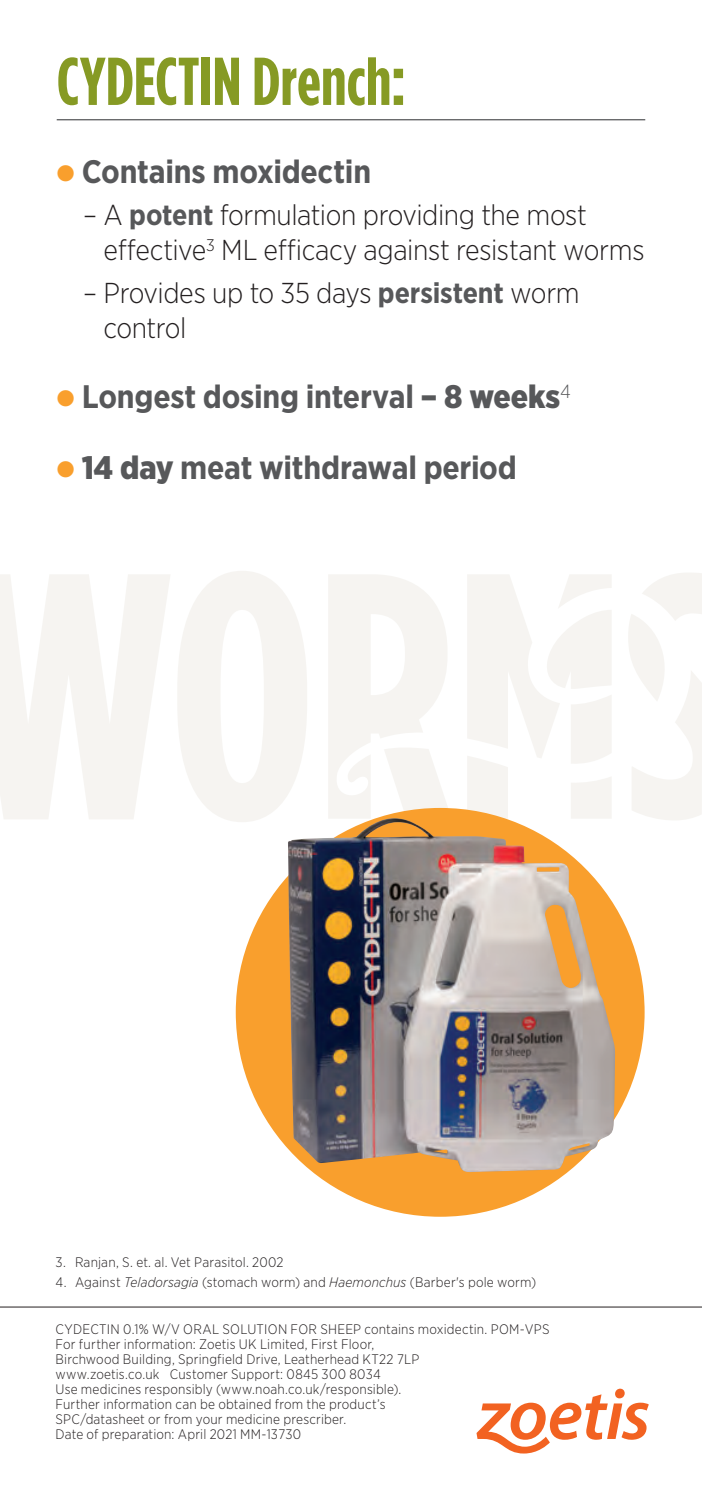
<style>
.page{position:relative;width:702px;height:1489px;background:#fff}
.page>*{position:absolute;margin:0;border:0;box-sizing:border-box;transform-origin:0 0}
._27pt_Cross-Heading{font:700 67.5px "Gotham Condensed";color:#869a24}
.Basic_bold_bullet{font:700 32.5px "Gotham Narrow";letter-spacing:-.01em;color:#57585a}
.Basic_book_bullet{font:300 28.75px/35px "Gotham Narrow";letter-spacing:-.015em;color:#231f20}
.Footnote{font:300 13.75px/15px "Gotham Narrow";letter-spacing:.015em;color:#231f20}
.s1{color:#f99f2d}
.s2{font-weight:700;color:#57585a}
.s3{font-weight:900}
.s4{font-style:italic}
</style>
<div class="page">
<div style="left:615px;top:1388px;width:9px;height:10px;background:#f26221;border-radius:50%"></div>
<svg style="left:476px;top:1394px;width:172px;height:59px"></svg>
<hr style="left:57px;top:119px;width:588px;height:1px;background:#57585a">
<hr style="left:0;top:1306px;width:702px;height:1px;background:#231f20">
<svg style="left:0;top:575px;width:170px;height:244px;fill:#f6f4f1"></svg>
<svg style="left:177px;top:571px;width:130px;height:251px"></svg>
<svg style="left:628px;top:573px;width:74px;height:247px"></svg>
<svg style="left:467px;top:575px;width:144px;height:243px"></svg>
<svg style="left:328px;top:575px;width:119px;height:243px"></svg>
<div style="left:236px;top:807px;width:408px;height:409px;background:#f99f2d;border-radius:50%"></div>
<img style="left:288px;top:818px;width:327px;height:354px">
<p class="_27pt_Cross-Heading" style="left:57px;top:42px;width:351px">CYDECTIN Drench:</p>
<p class="Basic_bold_bullet" style="left:57px;top:151px;width:316px"><span class="s1">●</span> Contains moxidectin</p>
<p class="Basic_book_bullet" style="left:104px;top:197px;width:542px;text-indent:-20px">– A <span class="s2">potent</span> formulation providing the most effective<sup>3</sup> ML efficacy against resistant worms</p>
<p class="Basic_book_bullet" style="left:104px;top:274px;width:477px;text-indent:-20px">– Provides up to 35 days <span class="s2">persistent</span> worm control</p>
<p class="Basic_bold_bullet" style="left:57px;top:376px;width:515px"><span class="s1">●</span> Longest dosing interval <span class="s3">– 8 weeks</span><sup>4</sup></p>
<p class="Basic_bold_bullet" style="left:57px;top:447px;width:461px"><span class="s1">●</span> <span class="s3">14 day</span> meat withdrawal period</p>
<p class="Footnote" style="left:56px;top:1253px;width:229px">3. Ranjan, S. et. al. Vet Parasitol. 2002</p>
<p class="Footnote" style="left:56px;top:1274px;width:482px">4. Against <span class="s4">Teladorsagia</span> (stomach worm) and <span class="s4">Haemonchus</span> (Barber's pole worm)</p>
<p class="Footnote" style="left:56px;top:1321px;width:495px">CYDECTIN 0.1% W/V ORAL SOLUTION FOR SHEEP contains moxidectin. POM‑VPS For further information: Zoetis UK Limited, First Floor,<br>Birchwood Building, Springfield Drive, Leatherhead KT22 7LP<br>www.zoetis.co.uk Customer Support: 0845 300 8034<br>Use medicines responsibly (www.noah.co.uk/responsible).<br>Further information can be obtained from the product’s<br>SPC/datasheet or from your medicine prescriber.<br>Date of preparation: April 2021 MM‑13730</p>
</div>
